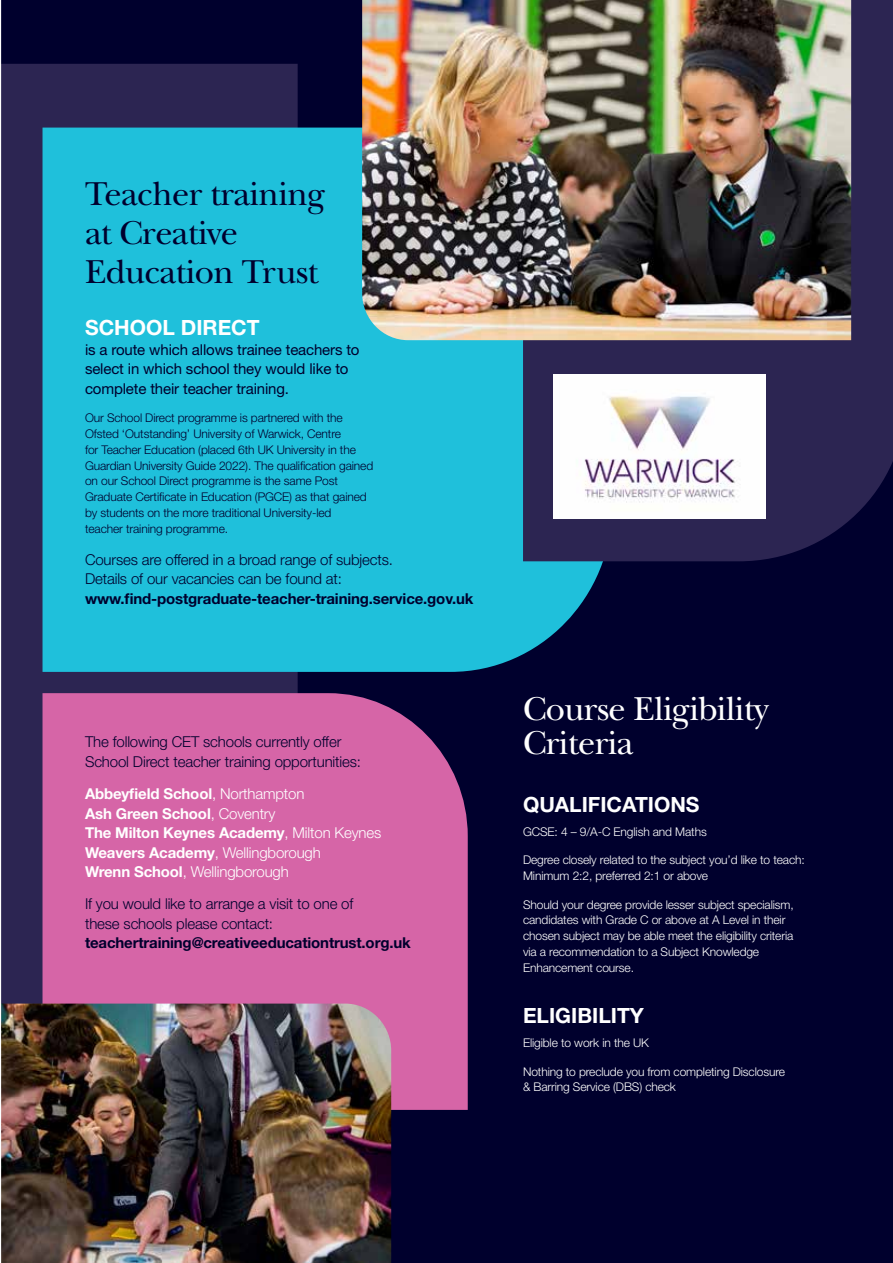
<style>
.page{position:relative;width:893px;height:1263px;background:#00002d}
.page>*{position:absolute;margin:0;border:0;box-sizing:border-box;transform-origin:0 0}
.t1{font:34.5px/39px "New Baskerville";letter-spacing:-.02em;color:#00002d}
.t2{font:34.5px "New Baskerville";letter-spacing:-.02em;color:#fff}
.t3{font:700 21px "Helvetica Neue LT";color:#fff}
.t4{font:300 15px/19.5px "Helvetica Neue LT";letter-spacing:-.01em;color:#00002d}
.t5{font:700 15px/19.5px "Helvetica Neue LT";letter-spacing:-.01em;color:#fff}
.t6{font:15px/19.5px "Helvetica Neue LT";letter-spacing:-.01em;color:#00002d}
.t7{font:700 15px "Helvetica Neue LT";letter-spacing:-.01em;color:#00002d}
.t8{font:300 12px/15.8px "Helvetica Neue LT";letter-spacing:-.01em;color:#fff}
.t9{font:300 12px/15.8px "Helvetica Neue LT";letter-spacing:-.01em;color:#00002d}
.s1{font-weight:700;color:#fff}
.s2{color:#fff}
.s3{font-weight:300}
</style>
<div class="page">
<div style="left:1px;top:64px;width:297px;height:939px;background:#2c2552"></div>
<div style="left:43px;top:693px;width:425px;height:417px;background:#d665a7"></div>
<div style="left:43px;top:128px;width:569px;height:544px;background:#1fc0db"></div>
<img style="left:1px;top:1003px;width:390px;height:260px">
<svg style="left:523px;top:0;width:370px;height:561px;background:#2a2350"></svg>
<div style="left:553px;top:374px;width:212px;height:145px;background:#fff"></div>
<img style="left:584px;top:395px;width:151px;height:108px">
<img style="left:362px;top:0;width:489px;height:340px">
<hr style="left:0;top:0;width:1px;height:1263px;background:#fff">
<h1 class="t1" style="left:85px;top:174px;width:242px">Teacher training at Creative<br>Education Trust</h1>
<h2 class="t3" style="left:85px;top:315px;width:176px">SCHOOL DIRECT</h2>
<p class="t6" style="left:85px;top:340px;width:276px">is a route which allows trainee teachers to select in which school they would like to complete their teacher training.</p>
<p class="t9" style="left:85px;top:410px;width:290px">Our School Direct programme is partnered with the Ofsted ‘Outstanding’ University of Warwick, Centre<br>for Teacher Education (placed 6th UK University in the Guardian University Guide 2022). The qualification gained on our School Direct programme is the same Post Graduate Certificate in Education (PGCE) as that gained by students on the more traditional University-led<br>teacher training programme.</p>
<p class="t4" style="left:85px;top:549px;width:309px">Courses are offered in a broad range of subjects.<br>Details of our vacancies can be found at:</p>
<p class="t7" style="left:85px;top:589px;width:390px">www.find-postgraduate-teacher-training.service.gov.uk</p>
<h1 class="t2" style="left:523px;top:688px;width:247px">Course Eligibility</h1>
<p class="t4" style="left:85px;top:732px;width:258px">The following CET schools currently offer</p>
<h1 class="t2" style="left:523px;top:722px;width:112px">Criteria</h1>
<p class="t4" style="left:85px;top:745px;width:277px;line-height:32.2px">School Direct teacher training opportunities:<br><span class="s1">Abbeyfield School</span><span class="s2">, Northampton</span></p>
<p class="t5" style="left:85px;top:803px;width:298px">Ash Green School<span class="s3">, Coventry<br></span>The Milton Keynes Academy<span class="s3">, Milton Keynes </span>Weavers Academy<span class="s3">, Wellingborough<br></span>Wrenn School<span class="s3">, Wellingborough</span></p>
<p class="t4" style="left:85px;top:894px;width:270px">If you would like to arrange a visit to one of these schools please contact:</p>
<p class="t7" style="left:85px;top:934px;width:327px">teachertraining@creativeeducationtrust.org.uk</p>
<h2 class="t3" style="left:523px;top:791px;width:178px">QUALIFICATIONS</h2>
<p class="t8" style="left:523px;top:823px;width:185px">GCSE: 4 – 9/A-C English and Maths</p>
<p class="t8" style="left:523px;top:852px;width:283px">Degree closely related to the subject you’d like to teach:<br>Minimum 2:2, preferred 2:1 or above</p>
<p class="t8" style="left:523px;top:896px;width:272px">Should your degree provide lesser subject specialism, candidates with Grade C or above at A Level in their chosen subject may be able meet the eligibility criteria via a recommendation to a Subject Knowledge Enhancement course.</p>
<h2 class="t3" style="left:523px;top:1002px;width:122px">ELIGIBILITY</h2>
<p class="t8" style="left:523px;top:1035px;width:127px">Eligible to work in the UK</p>
<p class="t8" style="left:523px;top:1063px;width:263px">Nothing to preclude you from completing Disclosure &amp; Barring Service (DBS) check</p>
</div>
